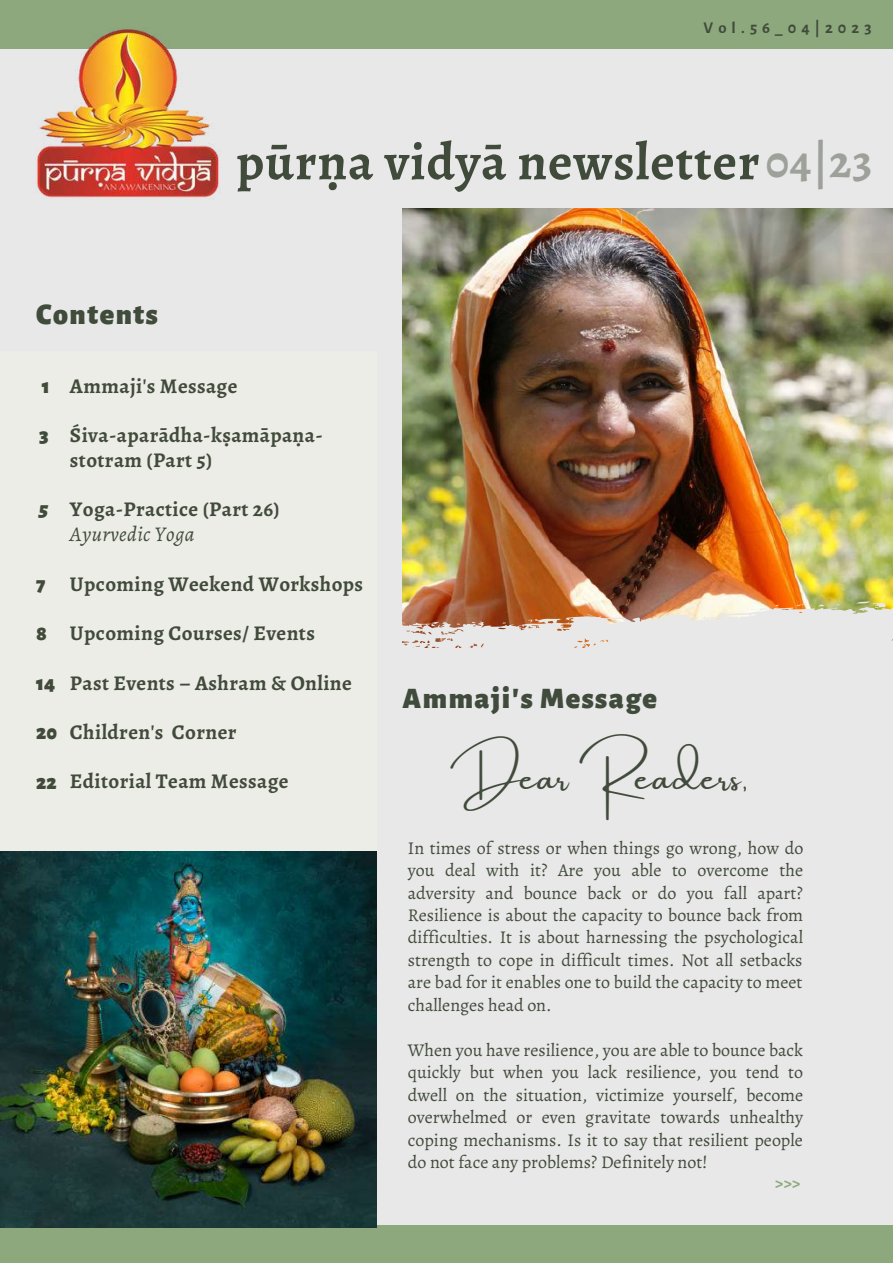
<style>
.page{position:relative;width:893px;height:1264px;background:#fff}
.page>*{position:absolute;margin:0;border:0;box-sizing:border-box;transform-origin:0 0}
.t1{font:700 52.5px "Alegreya";letter-spacing:.02em;color:#414b3b}
.t2{font:36px "Amsterdam One";letter-spacing:.03em;color:#414b3b}
.t3{font:900 30px "Alegreya Sans";letter-spacing:.05em;color:#414b3b}
.t4{font:700 21px/24.8px "Alegreya";letter-spacing:.02em;color:#414b3b}
.t5{font:italic 21px "Alegreya";letter-spacing:.02em;color:#414b3b}
.t6{font:900 21px "Alegreya Sans";color:#414b3b}
.t7{font:italic 900 21px "Alegreya Sans";color:#414b3b}
.t8{font:18px/22.5px "Alegreya";color:#414b3b;text-align:justify}
.t9{font:700 18px "Alegreya";color:#8ca87c}
.t10{font:700 16.5px "Alegreya Sans";letter-spacing:.31em;color:#414b3b}
.s1{font-size:46.5px}
</style>
<div class="page">
<div style="left:0;top:0;width:892px;height:1262px;background:#e8e8e8"></div>
<img style="left:402px;top:208px;width:490px;height:393px">
<img style="left:402px;top:601px;width:490px;height:47px">
<div style="left:0;top:351px;width:377px;height:559px;background:#edede8"></div>
<div style="left:0;top:1224px;width:892px;height:38px;background:#8ca87c"></div>
<div style="left:0;top:0;width:892px;height:48px;background:#8ca87c"></div>
<img style="left:24px;top:29px;width:207px;height:169px">
<img style="left:0;top:851px;width:377px;height:376px">
<p class="t10" style="left:703px;top:20px;width:169px">Vol.56_04|2023</p>
<h3 class="t3" style="left:36px;top:300px;width:123px">Contents</h3>
<h1 class="t1" style="left:236px;top:126px;width:638px">pūrṇa vidyā newsletter<span class="s1">04|23</span></h1>
<p class="t6" style="left:42px;top:376px;width:9px">1</p>
<p class="t6" style="left:39px;top:425px;width:11px">3</p>
<p class="t7" style="left:39px;top:499px;width:11px">5</p>
<p class="t6" style="left:36px;top:574px;width:11px">7</p>
<p class="t6" style="left:36px;top:623px;width:12px">8</p>
<p class="t6" style="left:36px;top:672px;width:21px">14</p>
<p class="t6" style="left:36px;top:722px;width:23px">20</p>
<p class="t6" style="left:36px;top:771px;width:22px">22</p>
<p class="t4" style="left:70px;top:373px;width:169px">Ammaji's Message</p>
<p class="t4" style="left:70px;top:422px;width:254px">Śiva-aparādha-kṣamāpaṇa&shy;stotram (Part 5)</p>
<p class="t4" style="left:70px;top:497px;width:211px">Yoga-Practice (Part 26)</p>
<p class="t5" style="left:70px;top:519px;width:126px">Ayurvedic Yoga</p>
<p class="t4" style="left:70px;top:571px;width:295px">Upcoming Weekend Workshops</p>
<p class="t4" style="left:70px;top:620px;width:246px">Upcoming Courses/ Events</p>
<p class="t4" style="left:70px;top:670px;width:283px">Past Events – Ashram &amp; Online</p>
<p class="t4" style="left:70px;top:719px;width:168px">Children's Corner</p>
<p class="t4" style="left:70px;top:769px;width:220px">Editorial Team Message</p>
<h3 class="t3" style="left:402px;top:683px;width:256px">Ammaji's Message</h3>
<h2 class="t2" style="left:450px;top:757px;width:300px">Dear Readers,</h2>
<p class="t8" style="left:408px;top:836px;width:397px">In times of stress or when things go wrong, how do you deal with it? Are you able to overcome the adversity and bounce back or do you fall apart?<br>Resilience is about the capacity to bounce back from difficulties. It is about harnessing the psychological strength to cope in difficult times. Not all setbacks are bad for it enables one to build the capacity to meet challenges head on.</p>
<p class="t8" style="left:408px;top:1038px;width:397px">When you have resilience, you are able to bounce back quickly but when you lack resilience, you tend to dwell on the situation, victimize yourself, become overwhelmed or even gravitate towards unhealthy coping mechanisms. Is it to say that resilient people do not face any problems? Definitely not!</p>
<p class="t9" style="left:774px;top:1170px;width:27px">&gt;&gt;&gt;</p>
</div>
